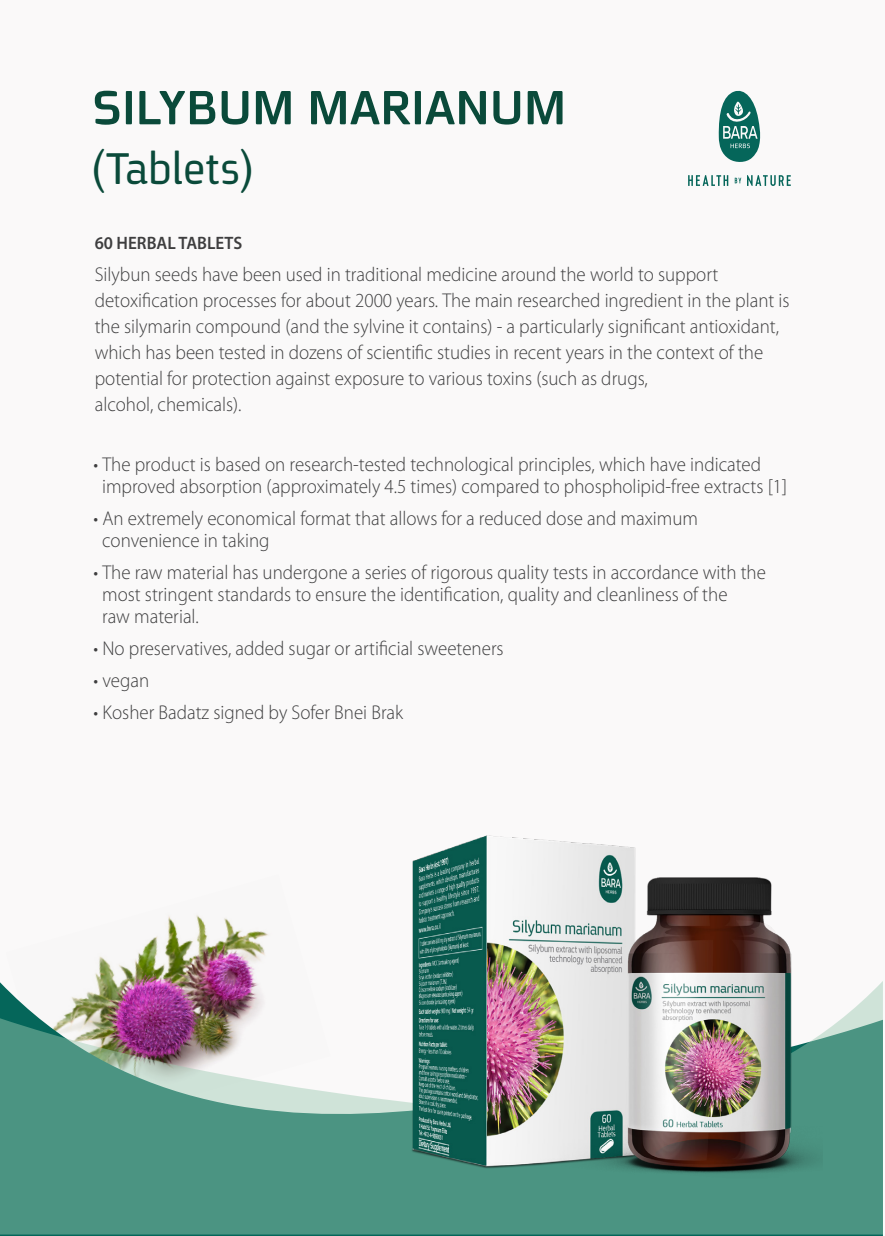
<style>
.page{position:relative;width:885px;height:1236px;background:#fff}
.page>*{position:absolute;margin:0;border:0;box-sizing:border-box;transform-origin:0 0}
.t1{font:700 52px "En Spoiler";letter-spacing:.01em;color:#0a4a3a}
.t2{font:48px "En Spoiler";color:#0a4a3a}
.t3{font:300 20px/26px "Myriad Pro";color:#3e3e3f;scale:.95 1}
.t4{font:600 18px "Myriad Pro";color:#3e3e3f;scale:.95 1}
</style>
<div class="page">
<div style="left:0;top:0;width:884px;height:1236px;background:#faf9f9"></div>
<svg style="left:718px;top:90px;width:42px;height:72px"></svg>
<svg style="left:688px;top:175px;width:102px;height:11px"></svg>
<svg style="left:0;top:915px;width:883px;height:321px;fill:#4b9482"></svg>
<img style="left:386px;top:835px;width:436px;height:355px">
<p class="t1" style="left:92px;top:70px;width:475px">SILYBUM MARIANUM</p>
<p class="t2" style="left:92px;top:135px;width:162px">(Tablets(</p>
<p class="t4" style="left:95px;top:231px;width:157px">60 HERBAL TABLETS</p>
<p class="t3" style="left:95px;top:261px;width:732px">Silybun seeds have been used in traditional medicine around the world to support detoxification processes for about 2000 years. The main researched ingredient in the plant is the silymarin compound (and the sylvine it contains a-) particularly significant antioxidant, which has been tested in dozens of scientific studies in recent years in the context of the potential for protection against exposure to various toxins (such as drugs,</p>
<p class="t3" style="left:95px;top:391px;width:156px">alcohol, chemicals .(</p>
<p class="t3" style="left:94px;top:451px;width:704px">• The product is based on research-tested technological principles, which have indicated</p>
<p class="t3" style="left:102px;top:473px;width:722px">improved absorption (approximately 4.5 times) compared to phospholipid-free extracts [1]</p>
<p class="t3" style="left:94px;top:505px;width:637px">• An extremely economical format that allows for a reduced dose and maximum</p>
<p class="t3" style="left:102px;top:527px;width:178px">convenience in taking</p>
<p class="t3" style="left:94px;top:559px;width:709px">• The raw material has undergone a series of rigorous quality tests in accordance with the</p>
<p class="t3" style="left:102px;top:581px;width:659px">most stringent standards to ensure the identification, quality and cleanliness of the</p>
<p class="t3" style="left:102px;top:603px;width:103px">raw material.</p>
<p class="t3" style="left:94px;top:635px;width:433px">• No preservatives, added sugar or artificial sweeteners</p>
<p class="t3" style="left:94px;top:667px;width:60px">• vegan</p>
<p class="t3" style="left:94px;top:699px;width:327px">• Kosher Badatz signed by Sofer Bnei Brak</p>
</div>
